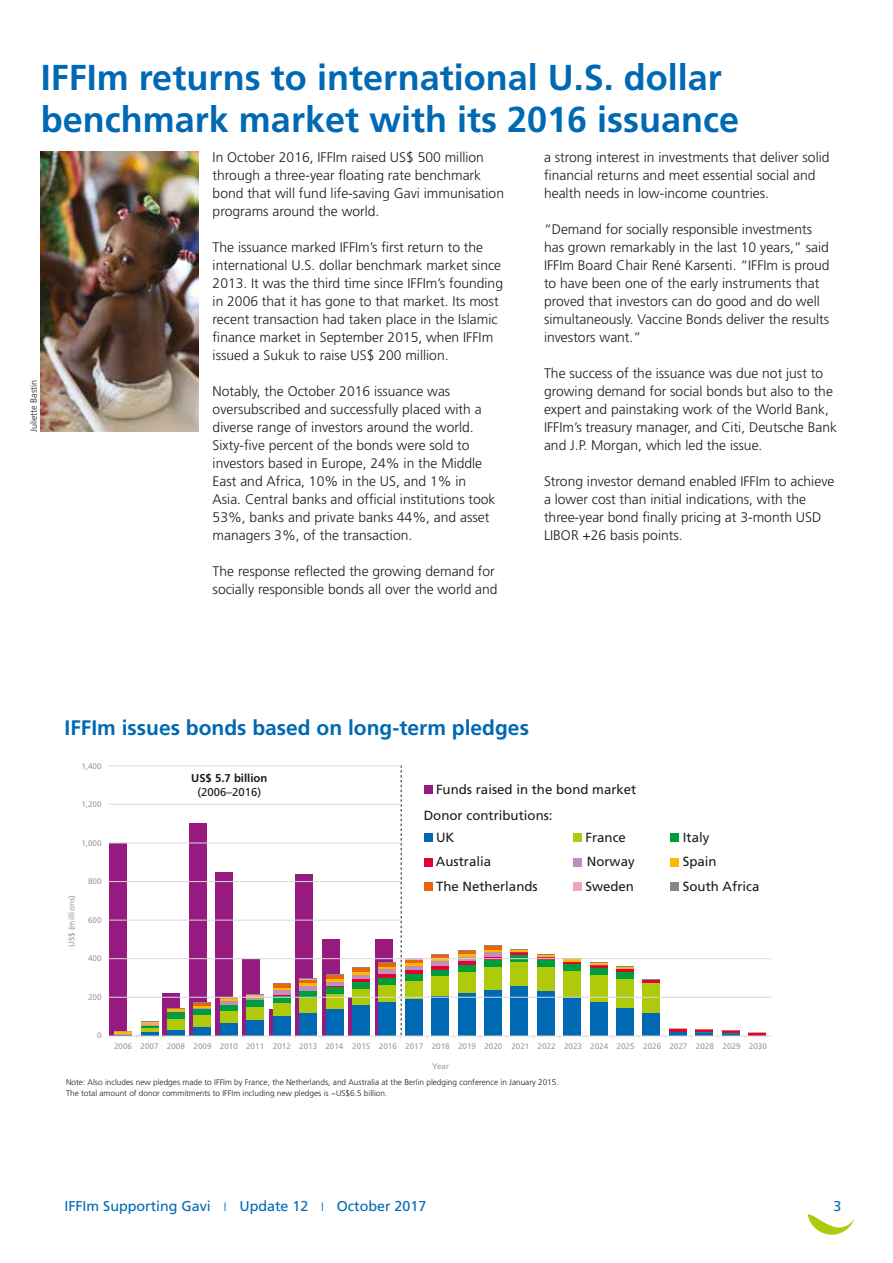
<style>
.page{position:relative;width:893px;height:1263px;background:#fff}
.page>*{position:absolute;margin:0;border:0;box-sizing:border-box;transform-origin:0 0}
.t1{font:700 36px/42px "Frutiger";color:#0069b4}
.t2{font:700 21px "Frutiger LT Std";color:#0069b4}
.t3{font:14.25px "Frutiger LT Std";color:#0069b4}
.t4{font:300 13.8px/18px "Frutiger";color:#1d1d1b}
.t5{font:13.2px "Frutiger";color:#1d1d1b}
.t6{font:700 11.4px "Frutiger";color:#1d1d1b}
.t7{font:11.4px "Frutiger";color:#1d1d1b}
.t8{font:300 9px "Frutiger";color:#1d1d1b}
.t9{font:300 8.25px/10.5px "Frutiger LT Std";color:#1d1d1b}
.t10{font:8.1px "Frutiger";color:#9d9d9c}
.s1{font-family:"Frutiger";font-weight:300;font-size:12.3px}
</style>
<div class="page">
<svg style="left:808px;top:1214px;width:47px;height:21px"></svg>
<div style="left:109px;top:843px;width:18px;height:193px;background:#951b81"></div>
<div style="left:670px;top:833px;width:9px;height:9px;background:#009d3d"></div>
<div style="left:670px;top:858px;width:9px;height:8px;background:#fbba00"></div>
<div style="left:670px;top:882px;width:9px;height:9px;background:#878787"></div>
<hr style="left:722px;top:1033px;width:17px;height:3px;background:#0069b4">
<svg style="left:696px;top:1032px;width:17px;height:4px"></svg>
<svg style="left:669px;top:1032px;width:17px;height:4px"></svg>
<hr style="left:748px;top:1033px;width:17px;height:3px;background:#e40138">
<hr style="left:722px;top:1030px;width:17px;height:3px;background:#e40138">
<hr style="left:696px;top:1029px;width:17px;height:3px;background:#e40138">
<hr style="left:669px;top:1029px;width:17px;height:3px;background:#e40138">
<svg style="left:115px;top:765px;width:551px;height:273px"></svg>
<hr style="left:109px;top:1036px;width:662px;height:1px;background:#dadada">
<hr style="left:109px;top:765px;width:292px;height:1px;background:#dadada">
<hr style="left:109px;top:804px;width:292px;height:1px;background:#dadada">
<hr style="left:109px;top:842px;width:292px;height:1px;background:#dadada">
<hr style="left:109px;top:881px;width:292px;height:1px;background:#dadada">
<hr style="left:109px;top:920px;width:292px;height:1px;background:#dadada">
<hr style="left:109px;top:958px;width:662px;height:1px;background:#dadada">
<hr style="left:109px;top:997px;width:662px;height:1px;background:#dadada">
<img style="left:41px;top:151px;width:157px;height:281px">
<h1 class="t1" style="left:41px;top:57px;width:700px">IFFIm returns to international U.S. dollar benchmark market with its 2016 issuance</h1>
<p class="t8" style="left:28px;top:432px;width:54px;rotate:-90deg">Juliette Bastin</p>
<p class="t4" style="left:213px;top:148px;width:293px">In October 2016, IFFIm raised US$ 500 million through a three-year floating rate benchmark bond that will fund life-saving Gavi immunisation programs around the world.</p>
<p class="t4" style="left:213px;top:238px;width:292px">The issuance marked IFFIm’s first return to the international U.S. dollar benchmark market since 2013. It was the third time since IFFIm’s founding in 2006 that it has gone to that market. Its most recent transaction had taken place in the Islamic finance market in September 2015, when IFFIm issued a Sukuk to raise US$ 200 million.</p>
<p class="t4" style="left:213px;top:382px;width:284px">Notably, the October 2016 issuance was oversubscribed and successfully placed with a diverse range of investors around the world.<br>Sixty-five percent of the bonds were sold to investors based in Europe, 24% in the Middle East and Africa, 10% in the US, and 1% in Asia. Central banks and official institutions took 53%, banks and private banks 44%, and asset managers 3%, of the transaction.</p>
<p class="t4" style="left:213px;top:562px;width:287px">The response reflected the growing demand for socially responsible bonds all over the world and</p>
<p class="t4" style="left:544px;top:148px;width:287px">a strong interest in investments that deliver solid financial returns and meet essential social and health needs in low-income countries.</p>
<p class="t4" style="left:544px;top:220px;width:287px">“Demand for socially responsible investments has grown remarkably in the last 10 years,” said IFFIm Board Chair René Karsenti. “IFFIm is proud to have been one of the early instruments that proved that investors can do good and do well simultaneously. Vaccine Bonds deliver the results investors want.”</p>
<p class="t4" style="left:544px;top:364px;width:294px">The success of the issuance was due not just to growing demand for social bonds but also to the expert and painstaking work of the World Bank, IFFIm’s treasury manager, and Citi, Deutsche Bank and J.P. Morgan, which led the issue.</p>
<p class="t4" style="left:544px;top:472px;width:292px">Strong investor demand enabled IFFIm to achieve a lower cost than initial indications, with the three-year bond finally pricing at 3-month USD LIBOR +26 basis points.</p>
<h2 class="t2" style="left:65px;top:715px;width:466px">IFFIm issues bonds based on long-term pledges</h2>
<p class="t10" style="left:81px;top:761px;width:22px">1,400</p>
<p class="t10" style="left:81px;top:800px;width:22px">1,200</p>
<p class="t10" style="left:81px;top:838px;width:22px">1,000</p>
<p class="t10" style="left:67px;top:947px;width:53px;rotate:-90deg">US$ (millions)</p>
<p class="t10" style="left:88px;top:877px;width:15px">800</p>
<p class="t10" style="left:88px;top:915px;width:15px">600</p>
<p class="t10" style="left:88px;top:954px;width:15px">400</p>
<p class="t10" style="left:88px;top:992px;width:15px">200</p>
<p class="t10" style="left:97px;top:1031px;width:6px">0</p>
<p class="t6" style="left:191px;top:772px;width:78px">US$ 5.7 billion</p>
<p class="t7" style="left:197px;top:786px;width:65px">(2006–2016)</p>
<p class="t5" style="left:436px;top:781px;width:202px">Funds raised in the bond market</p>
<p class="t5" style="left:424px;top:807px;width:130px">Donor contributions:</p>
<p class="t5" style="left:436px;top:830px;width:20px">UK</p>
<p class="t5" style="left:585px;top:830px;width:42px">France</p>
<p class="t5" style="left:683px;top:830px;width:28px">Italy</p>
<p class="t5" style="left:436px;top:854px;width:57px">Australia</p>
<p class="t5" style="left:587px;top:854px;width:49px">Norway</p>
<p class="t5" style="left:683px;top:854px;width:35px">Spain</p>
<p class="t5" style="left:436px;top:878px;width:103px">The Netherlands</p>
<p class="t5" style="left:585px;top:878px;width:50px">Sweden</p>
<p class="t5" style="left:683px;top:878px;width:78px">South Africa</p>
<p class="t10" style="left:114px;top:1041px;width:654px">2006 2007 2008 2009 2010 2011 2012 2013 2014 2015 2016 2017 2018 2019 2020 2021 2022 2023 2024 2025 2026 2027 2028 2029 2030</p>
<p class="t10" style="left:432px;top:1061px;width:18px">Year</p>
<p class="t9" style="left:66px;top:1077px;width:494px">Note: Also includes new pledges made to IFFIm by France, the Netherlands, and Australia at the Berlin pledging conference in January 2015.<br>The total amount of donor commitments to IFFIm including new pledges is ~US$6.5 billion.</p>
<p class="t3" style="left:64px;top:1198px;width:363px">IFFIm Supporting Gavi <span class="s1">I</span> Update 12 <span class="s1">I</span> October 2017</p>
<p class="t3" style="left:833px;top:1198px;width:9px">3</p>
</div>
